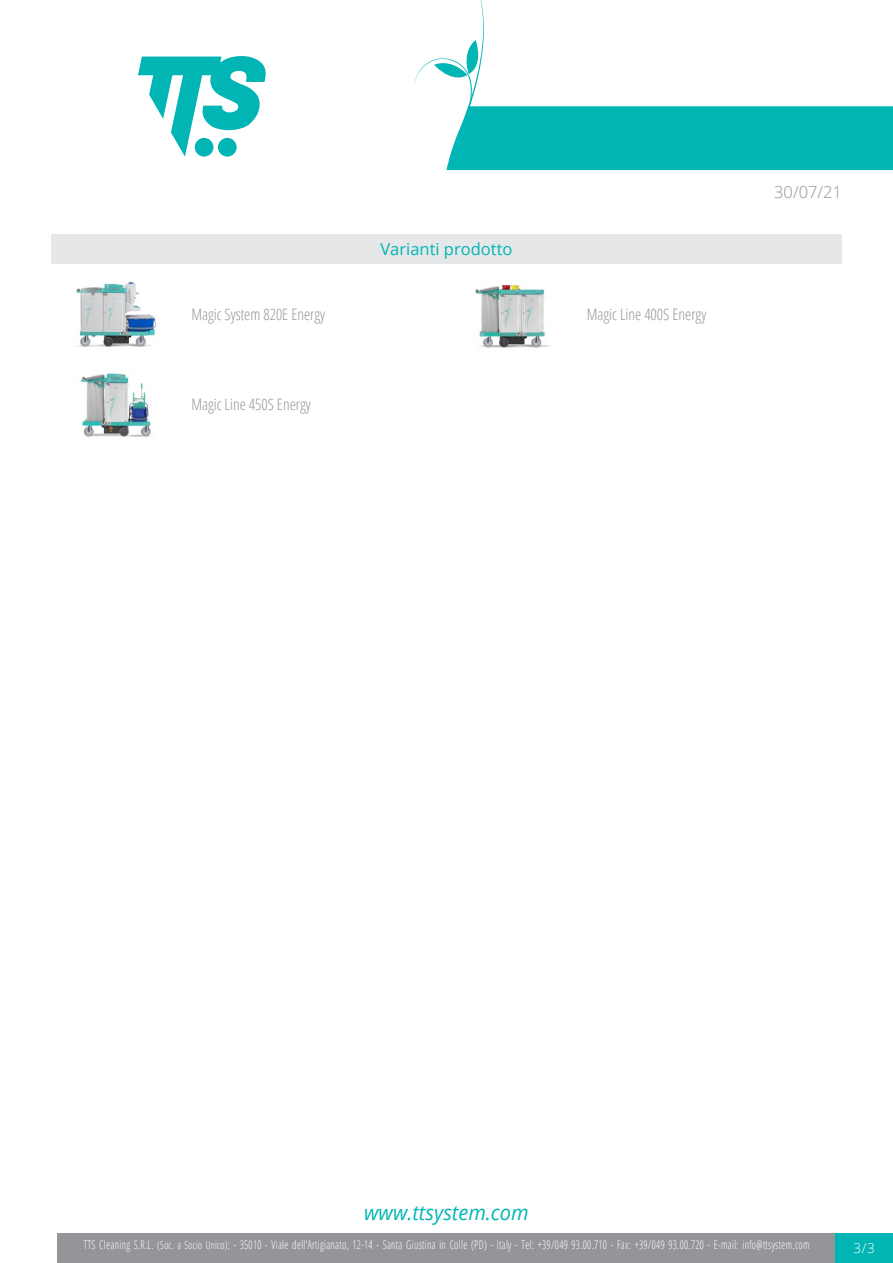
<style>
.page{position:relative;width:893px;height:1263px;background:#fff}
.page>*{position:absolute;margin:0;border:0;box-sizing:border-box;transform-origin:0 0}
.t1{font:italic 20.85px "Open Sans";color:#00b5b3;scale:.96 1}
.Titolo5{font:16.5px "Open Sans";color:#00b5b3}
.t2{font:300 16.5px "Open Sans";color:#939598}
.Nome{font:300 15.75px "Open Sans Condensed";color:#939598}
.t3{font:300 13.5px "Open Sans";color:#fff}
.t4{font:300 12px "Open Sans Condensed";letter-spacing:.035em;color:#fff;scale:.85 1}
.s1{font-size:11.25px}
</style>
<div class="page">
<svg style="left:138px;top:56px;width:128px;height:101px"></svg>
<div style="left:57px;top:1233px;width:779px;height:30px;background:#939598"></div>
<div style="left:836px;top:1233px;width:57px;height:30px;background:#00b5b3"></div>
<svg style="left:415px;top:0;width:478px;height:170px"></svg>
<div style="left:51px;top:234px;width:791px;height:29px;background:#e6e7e9"></div>
<img style="left:76px;top:281px;width:81px;height:66px">
<img style="left:475px;top:284px;width:75px;height:64px">
<img style="left:80px;top:373px;width:72px;height:64px">
<p class="Titolo5" style="left:380px;top:238px;width:133px">Varianti prodotto</p>
<p class="Nome" style="left:191px;top:304px;width:135px">Magic System 820E Energy</p>
<p class="Nome" style="left:587px;top:304px;width:121px">Magic Line 400S Energy</p>
<p class="Nome" style="left:191px;top:394px;width:121px">Magic Line 450S Energy</p>
<h2 class="t2" style="left:774px;top:180px;width:69px">30/07/21</h2>
<h1 class="t1" style="left:364px;top:1198px;width:173px">www.ttsystem.com</h1>
<p class="t4" style="left:84px;top:1236px;width:855px">TTS Cleaning S.R.L. <span class="s1">(Soc. a Socio Unico)</span>: - 35010 - Viale dell’Artigianato, 12-14 - Santa Giustina in Colle (PD) - Italy - Tel: +39/049 93.00.710 - Fax: +39/049 93.00.720 - E-mail: info@ttsystem.com</p>
<p class="t3" style="left:854px;top:1239px;width:23px">3/3</p>
</div>
